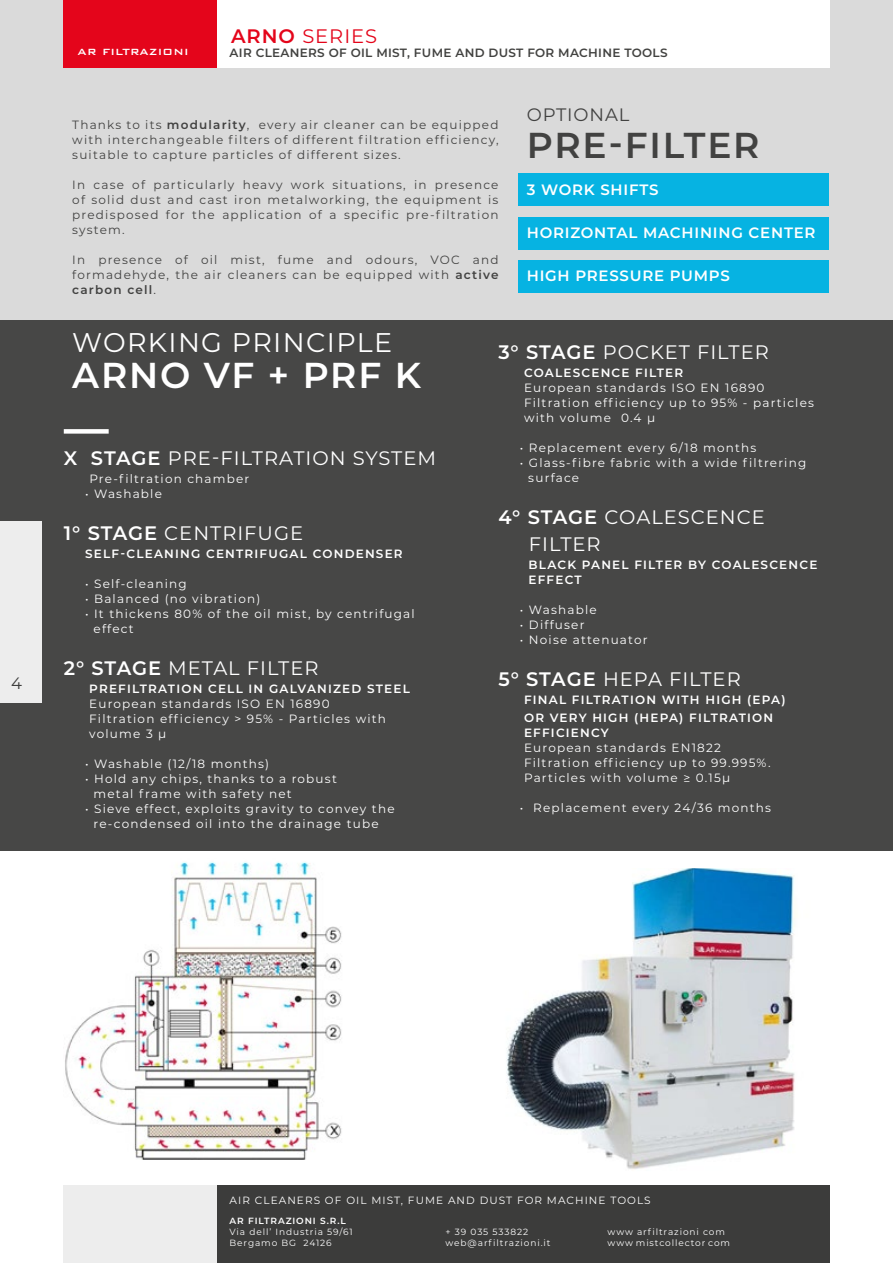
<style>
.page{position:relative;width:893px;height:1263px;background:#fff}
.page>*{position:absolute;margin:0;border:0;box-sizing:border-box;transform-origin:0 0}
.t1{font:600 36px "Montserrat";letter-spacing:.05em;color:#fff}
.t2{font:600 36px "Montserrat";letter-spacing:.05em;color:#424241}
.t3{font:27px "Montserrat";letter-spacing:.05em;color:#fff}
.t4{font:19.5px/27px "Montserrat";letter-spacing:.05em;color:#fff}
.t5{font:19.5px "Montserrat";letter-spacing:.05em;color:#e4051a}
.t6{font:18px "Montserrat";letter-spacing:.05em;color:#424241}
.t7{font:16.5px "Montserrat";color:#3c3c3b}
.t8{font:600 15px "Montserrat";letter-spacing:.05em;color:#fff}
.t9{font:12px/15px "Montserrat";letter-spacing:.1em;color:#fff}
.t10{font:12px/15px "Montserrat";letter-spacing:.1em;color:#424241;text-align:justify}
.t11{font:600 12px/15px "Montserrat";letter-spacing:.1em;color:#fff}
.t12{font:600 12px "Montserrat";letter-spacing:.025em;color:#424240}
.t13{font:500 12px "Bank Gothic BT";letter-spacing:.025em;color:#fff}
.t14{font:10.5px "Montserrat";letter-spacing:.1em;color:#fff}
.t15{font:9px "Montserrat";letter-spacing:.1em;color:#fff}
.t16{font:600 9px "Montserrat";letter-spacing:.1em;color:#fff}
.s1{font-weight:600}
</style>
<div class="page">
<div style="left:0;top:320px;width:893px;height:530px;background:#474746"></div>
<div style="left:0;top:0;width:893px;height:320px;background:#dadada"></div>
<div style="left:64px;top:0;width:153px;height:68px;background:#e4051b"></div>
<div style="left:217px;top:0;width:612px;height:68px;background:#fff"></div>
<div style="left:0;top:521px;width:41px;height:181px;background:#ededed"></div>
<div style="left:64px;top:1185px;width:153px;height:78px;background:#ededed"></div>
<div style="left:217px;top:1185px;width:612px;height:78px;background:#3c3c3b"></div>
<div style="left:64px;top:429px;width:45px;height:5px;background:#fff"></div>
<img style="left:506px;top:869px;width:291px;height:300px">
<div style="left:518px;top:174px;width:311px;height:32px;background:#06b3e2"></div>
<div style="left:518px;top:217px;width:311px;height:32px;background:#06b3e2"></div>
<div style="left:518px;top:260px;width:311px;height:33px;background:#06b3e2"></div>
<hr style="left:417px;top:858px;width:1px;height:302px;background:#000">
<img style="left:65px;top:862px;width:277px;height:298px">
<h3 class="t7" style="left:11px;top:675px;width:12px">4</h3>
<h3 class="t5" style="left:231px;top:26px;width:148px"><span class="s1">ARNO</span> SERIES</h3>
<p class="t13" style="left:78px;top:46px;width:113px">AR FILTRAZIONI</p>
<p class="t12" style="left:230px;top:49px;width:439px">AIR CLEANERS OF OIL MIST, FUME AND DUST FOR MACHINE TOOLS</p>
<p class="t10" style="left:72px;top:118px;width:428px">Thanks to its <span class="s1">modularity</span>, every air cleaner can be equipped with interchangeable filters of different filtration efficiency, suitable to capture particles of different sizes.</p>
<p class="t10" style="left:72px;top:178px;width:428px">In case of particularly heavy work situations, in presence of solid dust and cast iron metalworking, the equipment is predisposed for the application of a specific pre-filtration system.</p>
<p class="t10" style="left:72px;top:253px;width:428px">In presence of oil mist, fume and odours, VOC and formadehyde, the air cleaners can be equipped with <span class="s1">active carbon cell</span>.</p>
<h3 class="t6" style="left:527px;top:106px;width:104px">OPTIONAL</h3>
<h1 class="t2" style="left:527px;top:128px;width:234px">PRE-FILTER</h1>
<p class="t8" style="left:527px;top:182px;width:133px">3 WORK SHIFTS</p>
<p class="t8" style="left:527px;top:226px;width:290px">HORIZONTAL MACHINING CENTER</p>
<p class="t8" style="left:527px;top:269px;width:205px">HIGH PRESSURE PUMPS</p>
<h2 class="t3" style="left:72px;top:329px;width:321px">WORKING PRINCIPLE</h2>
<h1 class="t1" style="left:72px;top:357px;width:350px">ARNO VF + PRF K</h1>
<h3 class="t4" style="left:64px;top:446px;width:374px"><span class="s1">X STAGE</span> PRE-FILTRATION SYSTEM</h3>
<p class="t9" style="left:89px;top:472px;width:161px">Pre-filtration chamber</p>
<p class="t9" style="left:85px;top:487px;width:78px">• Washable</p>
<h3 class="t4" style="left:64px;top:521px;width:241px"><span class="s1">1° STAGE</span> CENTRIFUGE</h3>
<p class="t11" style="left:85px;top:547px;width:319px">SELF-CLEANING CENTRIFUGAL CONDENSER</p>
<p class="t9" style="left:85px;top:577px;width:103px">• Self-cleaning</p>
<p class="t9" style="left:85px;top:592px;width:177px">• Balanced (no vibration)</p>
<p class="t9" style="left:94px;top:607px;width:323px;text-indent:-9px">• It thickens 80% of the oil mist, by centrifugal effect</p>
<h3 class="t4" style="left:64px;top:656px;width:256px"><span class="s1">2° STAGE</span> METAL FILTER</h3>
<p class="t11" style="left:89px;top:682px;width:322px">PREFILTRATION CELL IN GALVANIZED STEEL</p>
<p class="t9" style="left:89px;top:697px;width:298px">European standards ISO EN 16890<br>Filtration efficiency &gt; 95% - Particles with volume 3 μ</p>
<p class="t9" style="left:85px;top:757px;width:186px">• Washable (12/18 months)</p>
<p class="t9" style="left:94px;top:772px;width:245px;text-indent:-9px">• Hold any chips, thanks to a robust metal frame with safety net</p>
<p class="t9" style="left:94px;top:802px;width:303px;text-indent:-9px">• Sieve effect, exploits gravity to convey the re-condensed oil into the drainage tube</p>
<h3 class="t4" style="left:499px;top:339px;width:272px"><span class="s1">3° STAGE</span> POCKET FILTER</h3>
<p class="t11" style="left:524px;top:365px;width:161px">COALESCENCE FILTER</p>
<p class="t9" style="left:524px;top:380px;width:291px">European standards ISO EN 16890<br>Filtration efficiency up to 95% - particles with volume 0.4 μ</p>
<p class="t9" style="left:520px;top:440px;width:238px">• Replacement every 6/18 months</p>
<p class="t9" style="left:528px;top:455px;width:279px;text-indent:-9px">• Glass-fibre fabric with a wide filtrering surface</p>
<h3 class="t4" style="left:529px;top:504px;width:237px;text-indent:-30px"><span class="s1">4° STAGE</span> COALESCENCE<br>FILTER</h3>
<p class="t11" style="left:529px;top:557px;width:290px">BLACK PANEL FILTER BY COALESCENCE<br>EFFECT</p>
<p class="t9" style="left:520px;top:602px;width:78px">• Washable</p>
<p class="t9" style="left:520px;top:617px;width:66px">• Diffuser</p>
<p class="t9" style="left:520px;top:632px;width:129px">• Noise attenuator</p>
<h3 class="t4" style="left:499px;top:666px;width:244px"><span class="s1">5° STAGE</span> HEPA FILTER</h3>
<p class="t11" style="left:524px;top:691px;width:263px;line-height:18px">FINAL FILTRATION WITH HIGH (EPA)<br>OR VERY HIGH (HEPA) FILTRATION</p>
<p class="t11" style="left:524px;top:725px;width:86px">EFFICIENCY</p>
<p class="t9" style="left:524px;top:740px;width:248px">European standards EN1822<br>Filtration efficiency up to 99.995%.<br>Particles with volume ≥ 0.15μ</p>
<p class="t9" style="left:520px;top:800px;width:253px">• Replacement every 24/36 months</p>
<p class="t14" style="left:230px;top:1195px;width:423px">AIR CLEANERS OF OIL MIST, FUME AND DUST FOR MACHINE TOOLS</p>
<p class="t16" style="left:230px;top:1215px;width:118px">AR FILTRAZIONI S.R.L</p>
<p class="t15" style="left:230px;top:1227px;width:125px">Via dell’ Industria 59/61</p>
<p class="t15" style="left:446px;top:1227px;width:84px">+ 39 035 533822</p>
<p class="t15" style="left:608px;top:1227px;width:119px">www arfiltrazioni com</p>
<p class="t15" style="left:230px;top:1238px;width:104px">Bergamo BG 24126</p>
<p class="t15" style="left:446px;top:1238px;width:106px">web@arfiltrazioni.it</p>
<p class="t15" style="left:608px;top:1238px;width:124px">www mistcollector com</p>
</div>
